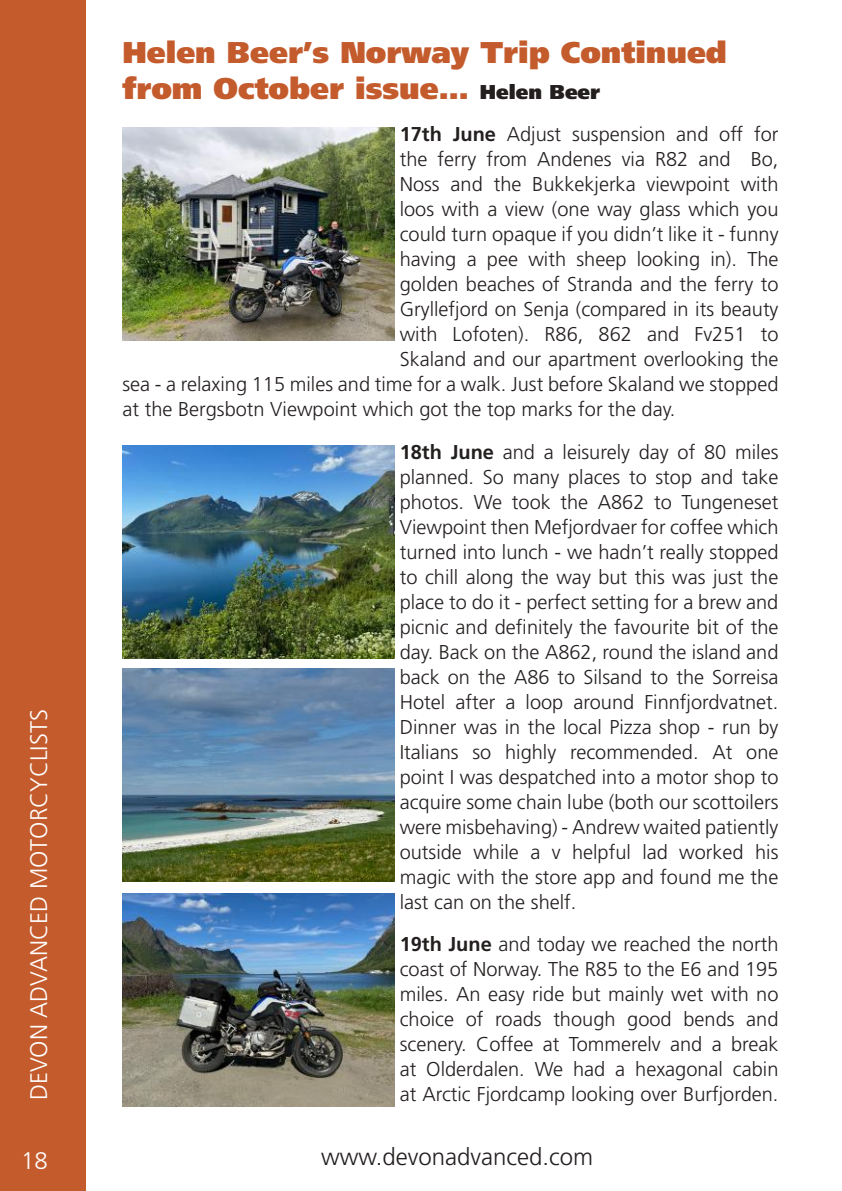
<style>
.page{position:relative;width:842px;height:1191px;background:#fff}
.page>*{position:absolute;margin:0;border:0;box-sizing:border-box;transform-origin:0 0}
.t1{font:900 30px/36px "Frutiger";color:#c45b2c}
.t2{font:300 24px "Frutiger LT Std";color:#fff}
.t3{font:300 24px "Frutiger LT Std";color:#241f1f}
.t4{font:300 20px/25px "Frutiger LT Std";color:#241f1f;text-align:justify}
.s1{font-size:20px;color:#241f1f}
.s2{font-weight:700}
</style>
<div class="page">
<div style="left:0;top:0;width:85px;height:1191px;background:#c45b2c"></div>
<img style="left:122px;top:127px;width:272px;height:213px">
<img style="left:122px;top:445px;width:272px;height:213px">
<img style="left:122px;top:669px;width:272px;height:213px">
<img style="left:122px;top:893px;width:272px;height:213px">
<p class="t2" style="left:25px;top:1100px;width:392px;rotate:-90deg">DEVON ADVANCED MOTORCYCLISTS</p>
<p class="t2" style="left:21px;top:1147px;width:28px">18</p>
<h1 class="t1" style="left:122px;top:34px;width:606px">Helen Beer’s Norway Trip Continued from October issue… <span class="s1">Helen Beer</span></h1>
<p class="t4" style="left:400px;top:122px;width:380px"><span class="s2">17th June</span> Adjust suspension and off for</p>
<p class="t4" style="left:400px;top:147px;width:380px">the ferry from Andenes via R82 and Bo,</p>
<p class="t4" style="left:400px;top:172px;width:380px">Noss and the Bukkekjerka viewpoint with</p>
<p class="t4" style="left:400px;top:197px;width:380px">loos with a view (one way glass which you</p>
<p class="t4" style="left:400px;top:222px;width:380px">could turn opaque if you didn’t like it - funny</p>
<p class="t4" style="left:400px;top:247px;width:380px">having a pee with sheep looking in). The</p>
<p class="t4" style="left:400px;top:272px;width:380px">golden beaches of Stranda and the ferry to</p>
<p class="t4" style="left:400px;top:297px;width:380px">Gryllefjord on Senja (compared in its beauty</p>
<p class="t4" style="left:400px;top:322px;width:380px">with Lofoten). R86, 862 and Fv251 to</p>
<p class="t4" style="left:400px;top:347px;width:380px">Skaland and our apartment overlooking the</p>
<p class="t4" style="left:122px;top:372px;width:657px">sea - a relaxing 115 miles and time for a walk. Just before Skaland we stopped</p>
<p class="t4" style="left:122px;top:397px;width:554px">at the Bergsbotn Viewpoint which got the top marks for the day.</p>
<p class="t4" style="left:400px;top:439px;width:380px"><span class="s2">18th June</span> and a leisurely day of 80 miles planned. So many places to stop and take photos. We took the A862 to Tungeneset Viewpoint then Mefjordvaer for coffee which turned into lunch - we hadn’t really stopped to chill along the way but this was just the place to do it - perfect setting for a brew and picnic and definitely the favourite bit of the day. Back on the A862, round the island and back on the A86 to Silsand to the Sorreisa Hotel after a loop around Finnfjordvatnet.<br>Dinner was in the local Pizza shop - run by Italians so highly recommended. At one point I was despatched into a motor shop to acquire some chain lube (both our scottoilers were misbehaving) - Andrew waited patiently outside while a v helpful lad worked his magic with the store app and found me the last can on the shelf.</p>
<p class="t4" style="left:400px;top:931px;width:380px"><span class="s2">19th June</span> and today we reached the north coast of Norway. The R85 to the E6 and 195 miles. An easy ride but mainly wet with no choice of roads though good bends and scenery. Coffee at Tommerelv and a break at Olderdalen. We had a hexagonal cabin at Arctic Fjordcamp looking over Burfjorden.</p>
<p class="t3" style="left:321px;top:1143px;width:274px">www.devonadvanced.com</p>
</div>
